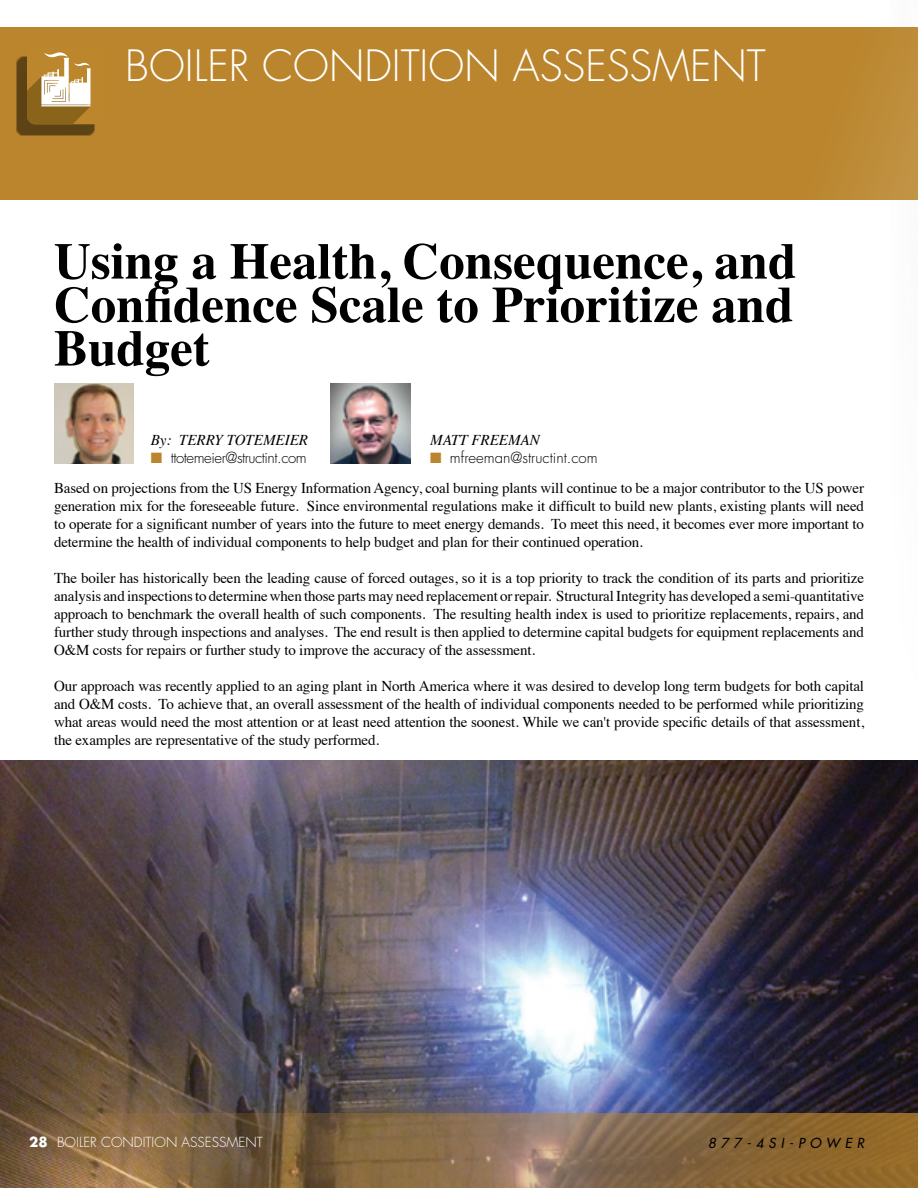
<style>
.page{position:relative;width:918px;height:1188px;background:#fff}
.page>*{position:absolute;margin:0;border:0;box-sizing:border-box;transform-origin:0 0}
.t1{font:700 51px/43.5px "Times";color:#000;text-align:justify}
.t2{font:300 42px "Futura Std";color:#fff}
.t3{font:15px/18px "Times";letter-spacing:-.01em;color:#000;text-align:justify}
.t4{font:italic 15px "Times";color:#000}
.t5{font:300 15px "Futura";letter-spacing:-.03em;color:#000}
.t6{font:300 15px "Futura";color:#000}
.t7{font:300 13.5px "Futura Std";color:#fff}
.t8{font:italic 500 13.5px "Futura Std";letter-spacing:.365em;color:#000}
.s1{color:#ba852c}
.s2{font-weight:700}
</style>
<div class="page">
<img style="left:0;top:760px;width:918px;height:353px">
<svg style="left:0;top:1113px;width:918px;height:75px;background:#866844"></svg>
<div style="left:0;top:27px;width:918px;height:173px;background:#ba852c"></div>
<div style="left:16px;top:55px;width:80px;height:81px;background:#000;opacity:.5"></div>
<div style="left:27px;top:46px;width:78px;height:78px;background:#bb862c;border-radius:8px"></div>
<svg style="left:27px;top:52px;width:64px;height:72px"></svg>
<img style="left:54px;top:384px;width:80px;height:79px">
<img style="left:330px;top:384px;width:80px;height:79px">
<p class="t2" style="left:125px;top:40px;width:642px">BOILER CONDITION ASSESSMENT</p>
<p class="t1" style="left:54px;top:234px;width:744px">Using a Health, Consequence, and Confidence Scale to Prioritize and Budget</p>
<p class="t4" style="left:151px;top:427px;width:159px">By: TERRY TOTEMEIER</p>
<p class="t5" style="left:151px;top:449px;width:158px"><span class="s1">■</span> ttotemeier@structint.com</p>
<p class="t4" style="left:430px;top:427px;width:111px">MATT FREEMAN</p>
<p class="t6" style="left:430px;top:448px;width:169px"><span class="s1">■</span> mfreeman@structint.com</p>
<p class="t3" style="left:54px;top:478px;width:812px">Based on projections from the US Energy Information Agency, coal burning plants will continue to be a major contributor to the US power generation mix for the foreseeable future. Since environmental regulations make it difficult to build new plants, existing plants will need to operate for a significant number of years into the future to meet energy demands. To meet this need, it becomes ever more important to determine the health of individual components to help budget and plan for their continued operation.</p>
<p class="t3" style="left:54px;top:568px;width:812px">The boiler has historically been the leading cause of forced outages, so it is a top priority to track the condition of its parts and prioritize analysis and inspections to determine when those parts may need replacement or repair. Structural Integrity has developed a semi-quantitative approach to benchmark the overall health of such components. The resulting health index is used to prioritize replacements, repairs, and further study through inspections and analyses. The end result is then applied to determine capital budgets for equipment replacements and O&amp;M costs for repairs or further study to improve the accuracy of the assessment.</p>
<p class="t3" style="left:54px;top:676px;width:812px">Our approach was recently applied to an aging plant in North America where it was desired to develop long term budgets for both capital and O&amp;M costs. To achieve that, an overall assessment of the health of individual components needed to be performed while prioritizing what areas would need the most attention or at least need attention the soonest. While we can't provide specific details of that assessment, the examples are representative of the study performed.</p>
<p class="t7" style="left:29px;top:1134px;width:235px"><span class="s2">28</span> BOILER CONDITION ASSESSMENT</p>
<p class="t8" style="left:708px;top:1135px;width:157px">877-4SI-POWER</p>
</div>
